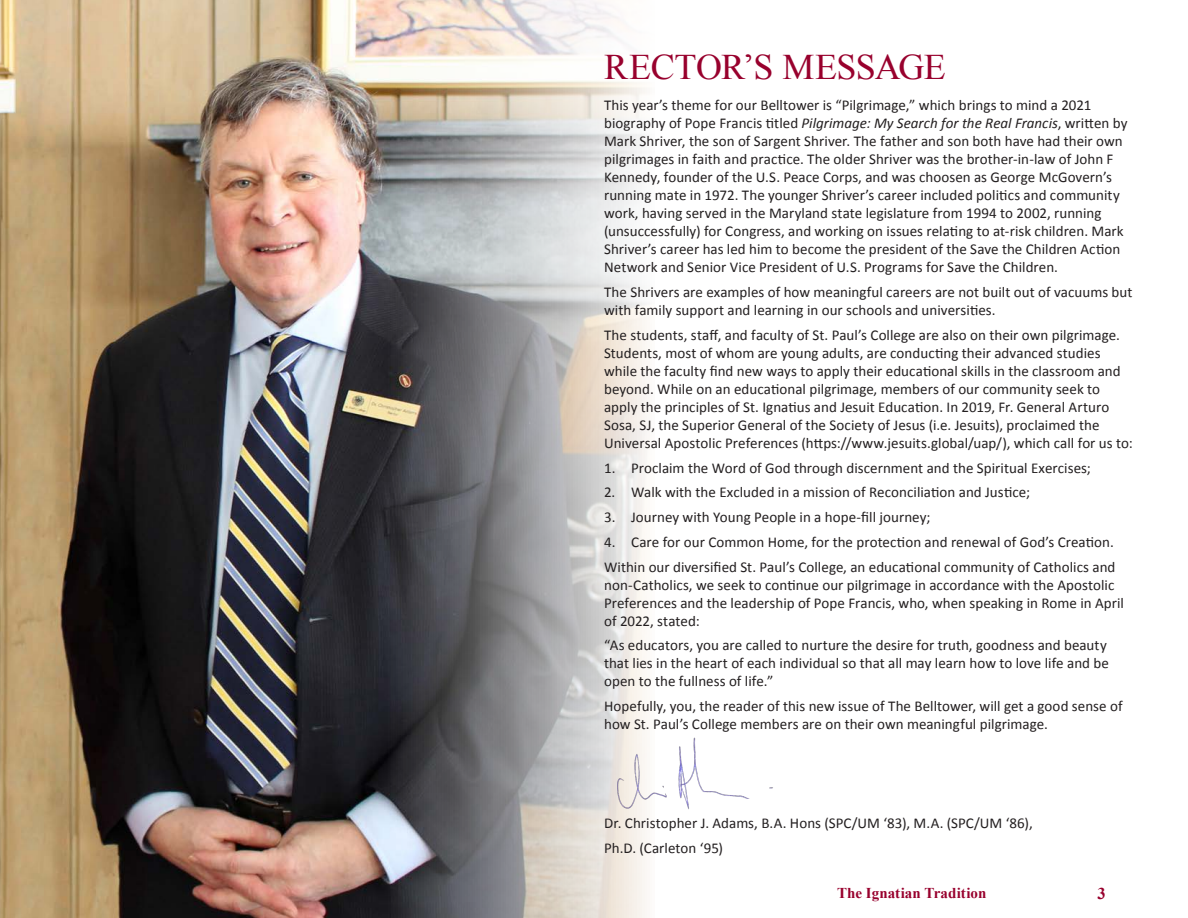
<style>
.page{position:relative;width:1188px;height:918px;background:#fff}
.page>*{position:absolute;margin:0;border:0;box-sizing:border-box;transform-origin:0 0}
.t1{font:36px "Times New Roman";letter-spacing:-.015em;color:#98012d}
.t2{font:700 16.5px "Times New Roman";color:#98012d}
.Body{font:15px/18px "Calibri";letter-spacing:.005em;color:#231f20}
.t3{font:700 15px "Times New Roman";letter-spacing:.005em;color:#98012d}
.s1{font-style:italic}
</style>
<div class="page">
<img style="left:0;top:0;width:647px;height:918px">
<img style="left:608px;top:731px;width:165px;height:86px">
<p class="t1" style="left:604px;top:43px;width:343px">RECTOR’S MESSAGE</p>
<p class="Body" style="left:604px;top:96px;width:525px">This year’s theme for our Belltower is “Pilgrimage,” which brings to mind a 2021 biography of Pope Francis titled <span class="s1">Pilgrimage: My Search for the Real Francis</span>, written by Mark Shriver, the son of Sargent Shriver. The father and son both have had their own pilgrimages in faith and practice. The older Shriver was the brother-in-law of John F Kennedy, founder of the U.S. Peace Corps, and was choosen as George McGovern’s running mate in 1972. The younger Shriver’s career included politics and community work, having served in the Maryland state legislature from 1994 to 2002, running (unsuccessfully) for Congress, and working on issues relating to at-risk children. Mark Shriver’s career has led him to become the president of the Save the Children Action Network and Senior Vice President of U.S. Programs for Save the Children.</p>
<p class="Body" style="left:604px;top:283px;width:530px">The Shrivers are examples of how meaningful careers are not built out of vacuums but with family support and learning in our schools and universities.</p>
<p class="Body" style="left:604px;top:325px;width:530px">The students, staff, and faculty of St. Paul’s College are also on their own pilgrimage.<br>Students, most of whom are young adults, are conducting their advanced studies while the faculty find new ways to apply their educational skills in the classroom and beyond. While on an educational pilgrimage, members of our community seek to apply the principles of St. Ignatius and Jesuit Education. In 2019, Fr. General Arturo Sosa, SJ, the Superior General of the Society of Jesus (i.e. Jesuits), proclaimed the Universal Apostolic Preferences (https://www.jesuits.global/uap/), which call for us to:</p>
<p class="Body" style="left:604px;top:458px;width:488px">1. Proclaim the Word of God through discernment and the Spiritual Exercises;</p>
<p class="Body" style="left:604px;top:483px;width:427px">2. Walk with the Excluded in a mission of Reconciliation and Justice;</p>
<p class="Body" style="left:604px;top:508px;width:328px">3. Journey with Young People in a hope-fill journey;</p>
<p class="Body" style="left:604px;top:532px;width:511px">4. Care for our Common Home, for the protection and renewal of God’s Creation.</p>
<p class="Body" style="left:604px;top:557px;width:521px">Within our diversified St. Paul’s College, an educational community of Catholics and non-Catholics, we seek to continue our pilgrimage in accordance with the Apostolic Preferences and the leadership of Pope Francis, who, when speaking in Rome in April of 2022, stated:</p>
<p class="Body" style="left:604px;top:636px;width:506px">“As educators, you are called to nurture the desire for truth, goodness and beauty that lies in the heart of each individual so that all may learn how to love life and be open to the fullness of life.”</p>
<p class="Body" style="left:604px;top:697px;width:520px">Hopefully, you, the reader of this new issue of The Belltower, will get a good sense of how St. Paul’s College members are on their own meaningful pilgrimage.</p>
<p class="Body" style="left:604px;top:814px;width:430px">Dr. Christopher J. Adams, B.A. Hons (SPC/UM ‘83), M.A. (SPC/UM ‘86),</p>
<p class="Body" style="left:604px;top:838px;width:120px">Ph.D. (Carleton ‘95)</p>
<p class="t3" style="left:837px;top:883px;width:151px">The Ignatian Tradition</p>
<p class="t2" style="left:1098px;top:882px;width:10px">3</p>
</div>
